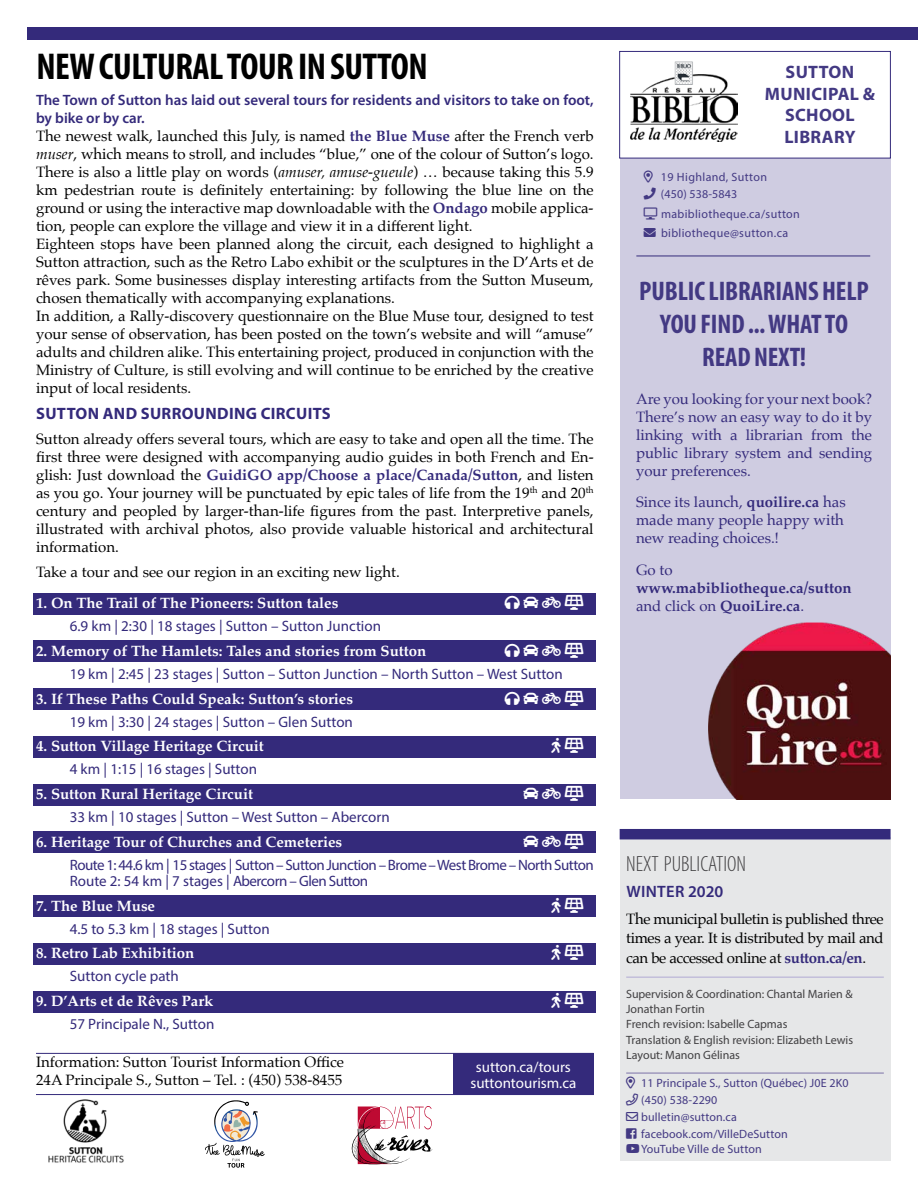
<style>
.page{position:relative;width:918px;height:1188px;background:#fff}
.page>*{position:absolute;margin:0;border:0;box-sizing:border-box;transform-origin:0 0}
.t1{font:700 condensed 37.5px "Myriad Pro";letter-spacing:-.015em;color:#000}
.t2{font:700 condensed 27px/33px "Myriad Pro";letter-spacing:-.005em;color:#433983;text-align:center}
.t3{font:300 condensed 22.05px "Myriad Pro";color:#414042}
.t4{font:700 18px/21.6px "Myriad Pro";letter-spacing:.02em;color:#433983;text-align:center}
.t5{font:700 16.5px "Myriad Pro";letter-spacing:.02em;color:#342a7b}
.t6{font:600 16.5px "Myriad Pro";letter-spacing:.02em;color:#342a7b}
.t7{font:15px/18px "Palatino";color:#000;text-align:justify}
.t8{font:700 15px "Palatino";color:#fff}
.t9{font:15px "Myriad Pro";color:#342a7b}
.t10{font:15px/18px "Palatino";color:#342a7b;text-align:justify}
.t11{font:15px/16.2px "Myriad Pro";letter-spacing:-.035em;color:#342a7b}
.t12{font:600 15px/18px "Myriad Pro";color:#342a7b}
.t13{font:700 15px/18px "Palatino";color:#342a7b}
.t14{font:15px/16.2px "Myriad Pro";color:#fff;text-align:center}
.t15{font:12px/15.1px "Myriad Pro";color:#414042}
.t16{font:12px/17.1px "Myriad Pro";letter-spacing:.01em;color:#433983}
.t17{font:12px/17.1px "Myriad Pro";letter-spacing:.03em;color:#433983}
.s1{font-weight:700;color:#342a7b}
.s2{font-style:italic}
.s3{font-weight:700}
.s4{font-weight:400}
</style>
<div class="page">
<img style="left:46px;top:1095px;width:79px;height:68px">
<img style="left:338px;top:1095px;width:115px;height:70px">
<svg style="left:352px;top:1106px;width:81px;height:58px"></svg>
<svg style="left:205px;top:1100px;width:60px;height:68px"></svg>
<div style="left:620px;top:838px;width:271px;height:323px;background:#e6e7e8"></div>
<div style="left:620px;top:125px;width:270px;height:674px;background:#cfcce1"></div>
<div style="left:619px;top:51px;width:272px;height:107px;background:#fff;border:1px solid #342a7b"></div>
<img style="left:631px;top:62px;width:106px;height:80px">
<div style="left:27px;top:27px;width:891px;height:12px;background:#342a7b"></div>
<hr style="left:626px;top:976px;width:258px;height:2px;background:#c2beda">
<hr style="left:626px;top:1073px;width:258px;height:1px;background:#7b72a8">
<div style="left:620px;top:829px;width:271px;height:10px;background:#342a7b"></div>
<hr style="left:636px;top:256px;width:234px;height:1px;background:#342a7b">
<img style="left:709px;top:622px;width:181px;height:177px">
<div style="left:34px;top:593px;width:562px;height:22px;background:#342a7b"></div>
<div style="left:34px;top:641px;width:562px;height:21px;background:#342a7b"></div>
<div style="left:34px;top:688px;width:562px;height:22px;background:#342a7b"></div>
<div style="left:34px;top:736px;width:562px;height:22px;background:#342a7b"></div>
<div style="left:34px;top:784px;width:562px;height:21px;background:#342a7b"></div>
<div style="left:34px;top:831px;width:562px;height:22px;background:#342a7b"></div>
<div style="left:34px;top:895px;width:562px;height:22px;background:#342a7b"></div>
<div style="left:34px;top:943px;width:562px;height:22px;background:#342a7b"></div>
<div style="left:34px;top:991px;width:562px;height:21px;background:#342a7b"></div>
<hr style="left:36px;top:1053px;width:558px;height:1px;background:#342a7b">
<hr style="left:36px;top:1094px;width:558px;height:1px;background:#342a7b">
<div style="left:453px;top:1053px;width:141px;height:42px;background:#342a7b"></div>
<h1 class="t1" style="left:36px;top:46px;width:393px">NEW CULTURAL TOUR IN SUTTON</h1>
<p class="t12" style="left:36px;top:91px;width:559px">The Town of Sutton has laid out several tours for residents and visitors to take on foot, by bike or by car.</p>
<p class="t7" style="left:36px;top:127px;width:559px;text-align:left">The newest walk, launched this July, is named <span class="s1">the Blue Muse</span> after the French verb <span class="s2">muser</span>, which means to stroll, and includes “blue,” one of the colour of Sutton’s logo.<br>There is also a little play on words (<span class="s2">amuser, amuse-gueule</span>) … because taking this 5.9 km pedestrian route is definitely entertaining: by following the blue line on the ground or using the interactive map downloadable with the <span class="s1">Ondago</span> mobile applica&shy;tion, people can explore the village and view it in a different light.<br>Eighteen stops have been planned along the circuit, each designed to highlight a Sutton attraction, such as the Retro Labo exhibit or the sculptures in the D’Arts et de rêves park. Some businesses display interesting artifacts from the Sutton Museum, chosen thematically with accompanying explanations.<br>In addition, a Rally-discovery questionnaire on the Blue Muse tour, designed to test your sense of observation, has been posted on the town’s website and will “amuse” adults and children alike. This entertaining project, produced in conjunction with the Ministry of Culture, is still evolving and will continue to be enriched by the creative input of local residents.</p>
<p class="t5" style="left:36px;top:403px;width:296px">SUTTON AND SURROUNDING CIRCUITS</p>
<p class="t7" style="left:36px;top:430px;width:559px">Sutton already offers several tours, which are easy to take and open all the time. The first three were designed with accompanying audio guides in both French and En&shy;glish: Just download the <span class="s1">GuidiGO app/Choose a place/Canada/Sutton</span>, and listen as you go. Your journey will be punctuated by epic tales of life from the 19<sup>th</sup> and 20<sup>th </sup>century and peopled by larger-than-life figures from the past. Interpretive panels, illustrated with archival photos, also provide valuable historical and architectural information.</p>
<p class="t7" style="left:36px;top:563px;width:365px">Take a tour and see our region in an exciting new light.</p>
<p class="t8" style="left:36px;top:590px;width:304px">1. On The Trail of The Pioneers: Sutton tales</p>
<p class="t9" style="left:70px;top:617px;width:313px">6.9 km | 2:30 | 18 stages | Sutton – Sutton Junction</p>
<p class="t8" style="left:36px;top:638px;width:392px">2. Memory of The Hamlets: Tales and stories from Sutton</p>
<p class="t9" style="left:70px;top:665px;width:495px">19 km | 2:45 | 23 stages | Sutton – Sutton Junction – North Sutton – West Sutton</p>
<p class="t8" style="left:36px;top:686px;width:319px">3. If These Paths Could Speak: Sutton’s stories</p>
<p class="t9" style="left:70px;top:712px;width:285px">19 km | 3:30 | 24 stages | Sutton – Glen Sutton</p>
<p class="t8" style="left:36px;top:733px;width:229px">4. Sutton Village Heritage Circuit</p>
<p class="t9" style="left:70px;top:760px;width:189px">4 km | 1:15 | 16 stages | Sutton</p>
<p class="t8" style="left:36px;top:781px;width:219px">5. Sutton Rural Heritage Circuit</p>
<p class="t9" style="left:70px;top:808px;width:321px">33 km | 10 stages | Sutton – West Sutton – Abercorn</p>
<p class="t8" style="left:36px;top:829px;width:308px">6. Heritage Tour of Churches and Cemeteries</p>
<p class="t11" style="left:70px;top:856px;width:525px">Route 1: 44.6 km | 15 stages | Sutton – Sutton Junction – Brome – West Brome – North Sutton<br>Route 2: 54 km | 7 stages | Abercorn – Glen Sutton</p>
<p class="t8" style="left:36px;top:893px;width:121px">7. The Blue Muse</p>
<p class="t9" style="left:70px;top:919px;width:201px">4.5 to 5.3 km | 18 stages | Sutton</p>
<p class="t8" style="left:36px;top:940px;width:160px">8. Retro Lab Exhibition</p>
<p class="t9" style="left:70px;top:967px;width:111px">Sutton cycle path</p>
<p class="t8" style="left:36px;top:988px;width:179px">9. D’Arts et de Rêves Park</p>
<p class="t9" style="left:70px;top:1015px;width:146px">57 Principale N., Sutton</p>
<p class="t7" style="left:36px;top:1053px;width:310px">Information: Sutton Tourist Information Office<br>24A Principale S., Sutton – Tel. : (450) 538-8455</p>
<p class="t14" style="left:470px;top:1058px;width:107px">sutton.ca/tours suttontourism.ca</p>
<p class="t4" style="left:765px;top:61px;width:112px">SUTTON<br>MUNICIPAL &amp;<br>SCHOOL<br>LIBRARY</p>
<p class="t17" style="left:661px;top:169px;width:108px">19 Highland, Sutton (450) 538-5843</p>
<p class="t17" style="left:661px;top:205px;width:140px">mabibliotheque.ca/sutton</p>
<p class="t17" style="left:644px;top:224px;width:146px">→ bibliotheque@sutton.ca</p>
<h2 class="t2" style="left:639px;top:275px;width:231px">PUBLIC LIBRARIANS HELP<br>YOU FIND ... WHAT TO<br>READ NEXT!</h2>
<p class="t10" style="left:636px;top:390px;width:238px">Are you looking for your next book?<br>There’s now an easy way to do it by linking with a librarian from the public library system and sending your preferences.</p>
<p class="t10" style="left:636px;top:493px;width:211px">Since its launch, <span class="s3">quoilire.ca</span> has made many people happy with new reading choices.!</p>
<p class="t10" style="left:636px;top:561px;width:38px">Go to</p>
<p class="t13" style="left:636px;top:579px;width:217px">www.mabibliotheque.ca/sutton <span class="s4">and click on</span> QuoiLire.ca<span class="s4">.</span></p>
<h3 class="t3" style="left:626px;top:852px;width:121px">NEXT PUBLICATION</h3>
<p class="t6" style="left:626px;top:883px;width:99px">WINTER 2020</p>
<p class="t7" style="left:626px;top:909px;width:259px;line-height:19.5px">The municipal bulletin is published three times a year. It is distributed by mail and can be accessed online at <span class="s1">sutton.ca/en</span>.</p>
<p class="t15" style="left:626px;top:986px;width:228px">Supervision &amp; Coordination: Chantal Marien &amp; Jonathan Fortin<br>French revision: Isabelle Capmas<br>Translation &amp; English revision: Elizabeth Lewis Layout: Manon Gélinas</p>
<p class="t16" style="left:641px;top:1074px;width:209px">11 Principale S., Sutton (Québec) J0E 2K0 (450) 538-2290</p>
<p class="t16" style="left:641px;top:1108px;width:148px;text-indent:-15px">→ bulletin@sutton.ca facebook.com/VilleDeSutton</p>
<p class="t16" style="left:641px;top:1140px;width:122px">YouTube Ville de Sutton</p>
</div>
